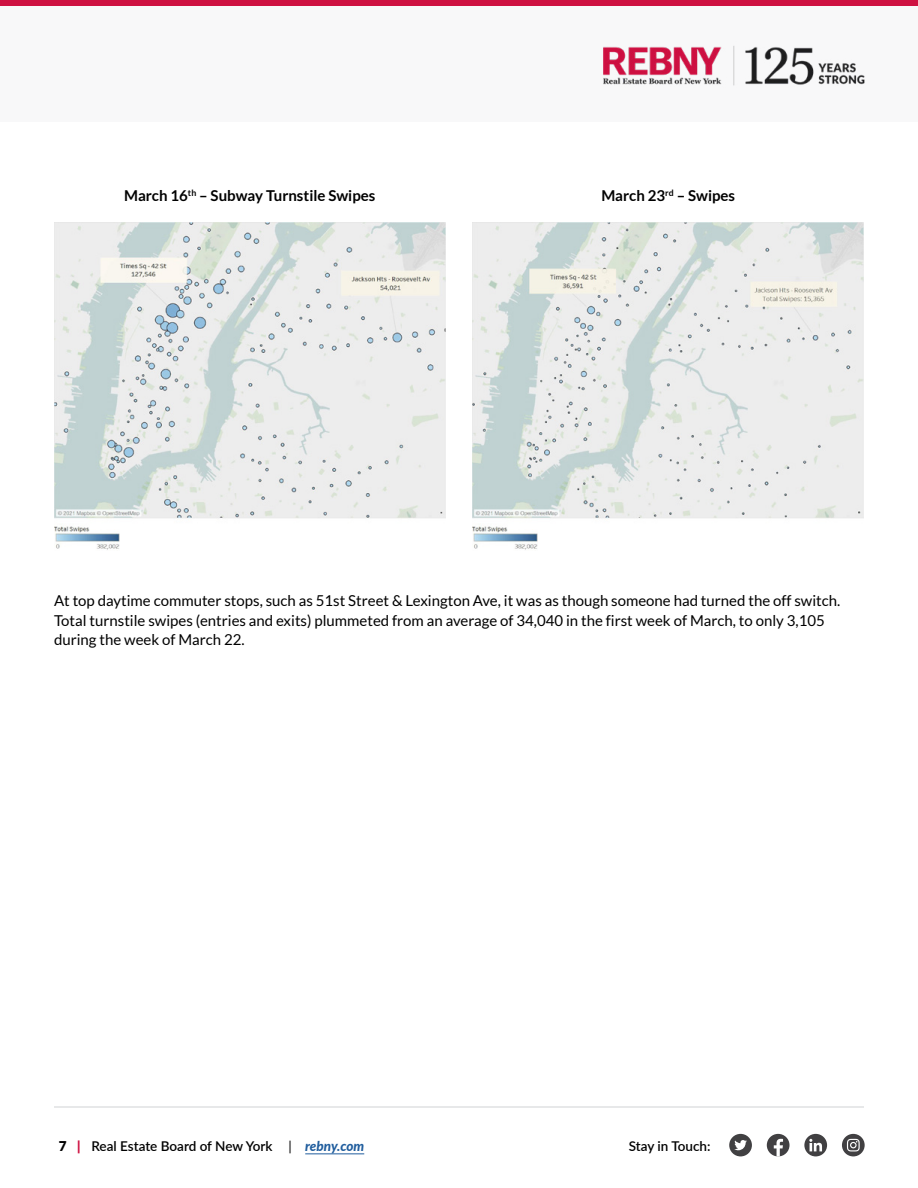
<style>
.page{position:relative;width:918px;height:1188px;background:#fff}
.page>*{position:absolute;margin:0;border:0;box-sizing:border-box;transform-origin:0 0}
.t1{font:15px/19.5px "Lato";color:#000}
.t2{font:700 15px "Lato";color:#000}
.t3{font:600 13.5px "Lato";color:#000}
.s1{font-weight:900}
.s2{font-weight:900;color:#ce1141}
.s3{font-weight:400}
.s4{font-weight:800;font-style:italic;color:#215e9e}
</style>
<div class="page">
<div style="left:729px;top:1134px;width:23px;height:22px;background:#414042;border-radius:50%"></div>
<svg style="left:734px;top:1140px;width:13px;height:10px"></svg>
<div style="left:804px;top:1134px;width:23px;height:22px;background:#414042;border-radius:50%"></div>
<svg style="left:809px;top:1139px;width:13px;height:12px"></svg>
<div style="left:842px;top:1134px;width:23px;height:22px;background:#414042;border-radius:50%"></div>
<svg style="left:847px;top:1139px;width:13px;height:12px"></svg>
<div style="left:767px;top:1134px;width:23px;height:22px;background:#414042;border-radius:50%"></div>
<svg style="left:774px;top:1139px;width:9px;height:18px"></svg>
<div style="left:0;top:0;width:918px;height:122px;background:#f8f8f9"></div>
<img style="left:603px;top:46px;width:262px;height:40px">
<hr style="left:305px;top:1154px;width:59px;height:1px;background:#215e9e">
<div style="left:0;top:0;width:918px;height:6px;background:#ce1141"></div>
<hr style="left:54px;top:1107px;width:810px;height:1px;background:#d1d3d4">
<img style="left:54px;top:223px;width:391px;height:327px">
<img style="left:472px;top:223px;width:392px;height:327px">
<p class="t2" style="left:124px;top:187px;width:253px">March 16<sup>th</sup> – Subway Turnstile Swipes</p>
<p class="t2" style="left:601px;top:187px;width:135px">March 23<sup>rd</sup> – Swipes</p>
<p class="t1" style="left:54px;top:591px;width:788px">At top daytime commuter stops, such as 51st Street &amp; Lexington Ave, it was as though someone had turned the off switch.<br>Total turnstile swipes (entries and exits) plummeted from an average of 34,040 in the first week of March, to only 3,105 during the week of March 22.</p>
<p class="t3" style="left:59px;top:1136px;width:307px"><span class="s1">7</span> <span class="s2">|</span> Real Estate Board of New York <span class="s3">|</span> <span class="s4">rebny.com</span></p>
<p class="t3" style="left:629px;top:1136px;width:83px">Stay in Touch:</p>
</div>
